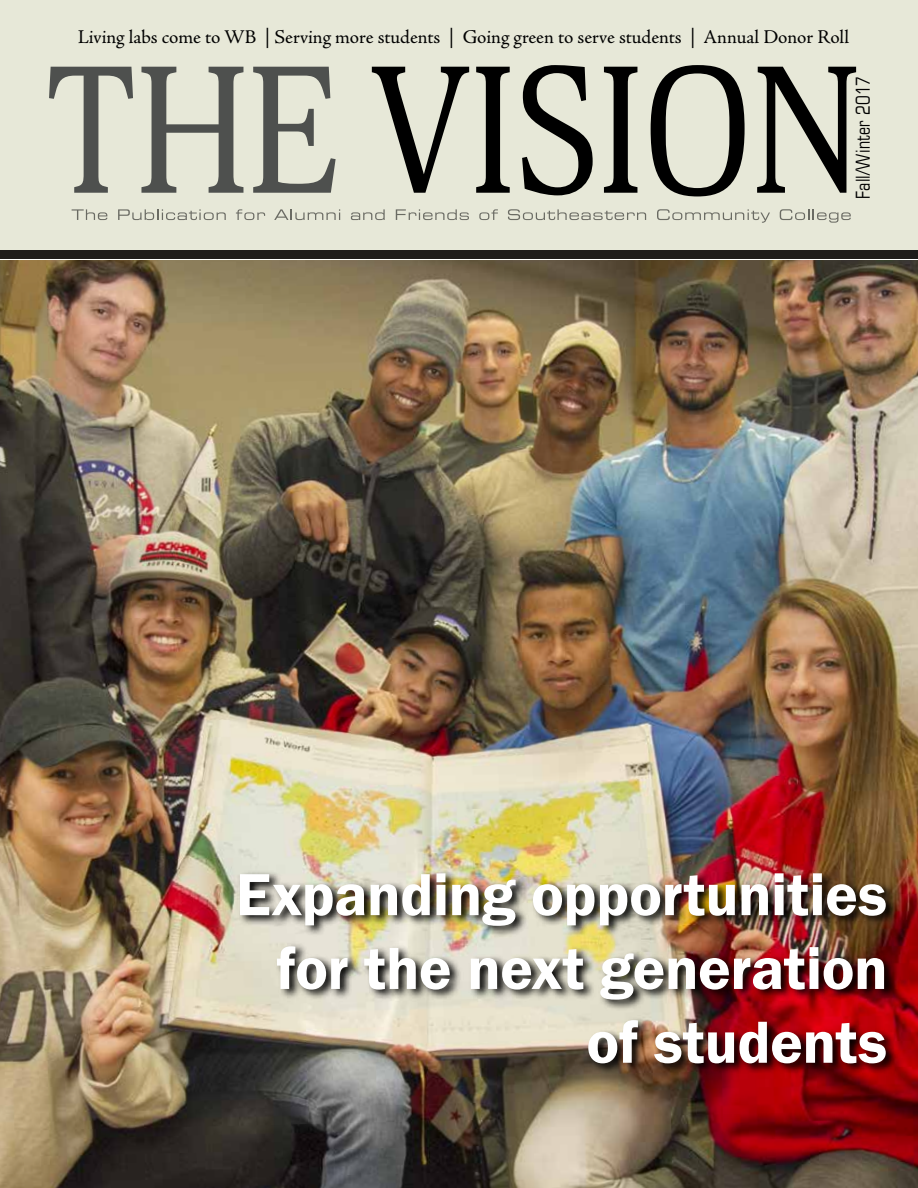
<style>
.page{position:relative;width:918px;height:1188px;background:#fff}
.page>*{position:absolute;margin:0;border:0;box-sizing:border-box;transform-origin:0 0}
.t1{font:600 61.5px/73.8px "Franklin Gothic";letter-spacing:-.01em;color:#fff;text-align:right}
.t2{font:19.5px "Adobe Jenson Pro";letter-spacing:-.005em;color:#000}
.t3{font:condensed 19.2px "Eurostile";letter-spacing:.01em;color:#000;scale:.91 1}
</style>
<div class="page">
<img style="left:0;top:260px;width:918px;height:928px">
<img style="left:237px;top:870px;width:662px;height:205px">
<svg style="left:0;top:0;width:918px;height:259px;background:#c4c5b8"></svg>
<p class="t2" style="left:78px;top:26px;width:773px">Living labs come to WB | Serving more students | Going green to serve students | Annual Donor Roll</p>
<p class="t3" style="left:851px;top:199px;width:137px;rotate:-90deg">Fall/Winter 2017</p>
<h1 class="t1" style="left:236px;top:858px;width:653px">Expanding opportunities for the next generation of students</h1>
</div>
